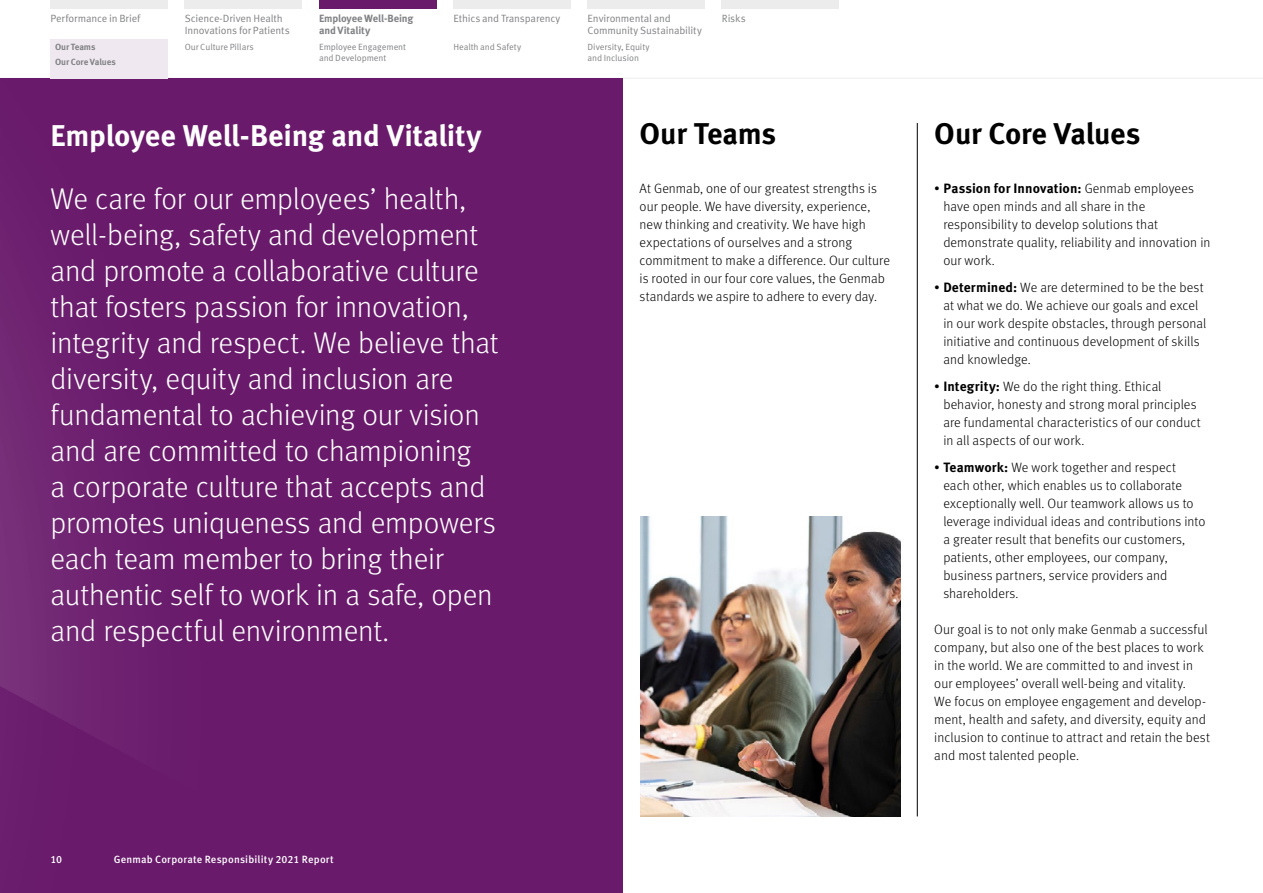
<style>
.page{position:relative;width:1263px;height:893px;background:#fff}
.page>*{position:absolute;margin:0;border:0;box-sizing:border-box;transform-origin:0 0}
.Intro{font:300 30px/36px "Meta Pro";letter-spacing:-.005em;color:#fff}
.Page_Title{font:700 30px "Meta Pro";letter-spacing:-.01em;color:#fff}
.Page_Title-2{font:700 30px "Meta Pro";letter-spacing:-.01em;color:#000}
.BODY{font:300 13.5px/18px "Meta Pro";letter-spacing:.005em;color:#000}
.t1{font:10.5px/12px "Meta Pro";letter-spacing:-.015em;color:#818285}
.t2{font:500 10.5px "Meta Pro";letter-spacing:.015em;color:#fff}
.NAV_Bar_1{font:700 10.5px/12px "Meta Pro";letter-spacing:-.015em;color:#818285}
.NAV_Bar_2{font:9px/10.5px "Meta Pro";letter-spacing:-.005em;color:#818285}
.NAV_Bar_2-2{font:700 9px "Meta Pro";letter-spacing:-.01em;color:#818285}
.s1{font-weight:700}
</style>
<div class="page">
<hr style="left:0;top:78px;width:1263px;height:1px;background:#ececed">
<div style="left:0;top:78px;width:623px;height:815px;background:#691a6b"></div>
<svg style="left:0;top:270px;width:81px;height:459px"></svg>
<div style="left:722px;top:0;width:117px;height:9px;background:#ececed"></div>
<div style="left:453px;top:0;width:117px;height:9px;background:#ececed"></div>
<div style="left:588px;top:0;width:117px;height:9px;background:#ececed"></div>
<div style="left:185px;top:0;width:117px;height:9px;background:#ececed"></div>
<div style="left:51px;top:0;width:117px;height:9px;background:#ececed"></div>
<div style="left:319px;top:0;width:117px;height:9px;background:#691a6b"></div>
<div style="left:51px;top:39px;width:117px;height:39px;background:#f0e8f0"></div>
<hr style="left:917px;top:123px;width:1px;height:693px;background:#000">
<img style="left:640px;top:517px;width:260px;height:299px">
<p class="t1" style="left:51px;top:11px;width:91px">Performance in Brief</p>
<p class="NAV_Bar_2-2" style="left:55px;top:40px;width:42px">Our Teams</p>
<p class="NAV_Bar_2-2" style="left:55px;top:55px;width:62px">Our Core Values</p>
<p class="t1" style="left:185px;top:11px;width:106px">Science-Driven Health<br>Innovations for Patients</p>
<p class="NAV_Bar_1" style="left:319px;top:11px;width:96px">Employee Well-Being and Vitality</p>
<p class="t1" style="left:453px;top:11px;width:108px">Ethics and Transparency</p>
<p class="t1" style="left:588px;top:11px;width:85px">Environmental and</p>
<p class="t1" style="left:722px;top:11px;width:25px">Risks</p>
<p class="t1" style="left:588px;top:23px;width:116px">Community Sustainability</p>
<p class="NAV_Bar_2" style="left:185px;top:41px;width:70px">Our Culture Pillars</p>
<p class="NAV_Bar_2" style="left:319px;top:41px;width:89px">Employee Engagement and Development</p>
<p class="NAV_Bar_2" style="left:453px;top:41px;width:69px">Health and Safety</p>
<p class="NAV_Bar_2" style="left:588px;top:41px;width:64px">Diversity, Equity and Inclusion</p>
<p class="Page_Title" style="left:51px;top:112px;width:433px">Employee Well-Being and Vitality</p>
<p class="Intro" style="left:51px;top:179px;width:450px">We care for our employees’ health, well-being, safety and development and promote a collaborative culture that fosters passion for innovation, integrity and respect. We believe that diversity, equity and inclusion are fundamental to achieving our vision and are committed to championing<br>a corporate culture that accepts and promotes uniqueness and empowers each team member to bring their authentic self to work in a safe, open and respectful environment.</p>
<p class="t2" style="left:51px;top:851px;width:13px">10</p>
<p class="t2" style="left:114px;top:851px;width:221px">Genmab Corporate Responsibility 2021 Report</p>
<p class="Page_Title-2" style="left:640px;top:110px;width:138px">Our Teams</p>
<p class="BODY" style="left:640px;top:179px;width:252px">At Genmab, one of our greatest strengths is our people. We have diversity, experience, new thinking and creativity. We have high expectations of ourselves and a strong commitment to make a difference. Our culture is rooted in our four core values, the Genmab standards we aspire to adhere to every day.</p>
<p class="Page_Title-2" style="left:934px;top:110px;width:208px">Our Core Values</p>
<p class="BODY" style="left:943px;top:179px;width:269px;text-indent:-9px">• <span class="s1">Passion for Innovation:</span> Genmab employees have open minds and all share in the responsibility to develop solutions that demonstrate quality, reliability and innovation in our work.</p>
<p class="BODY" style="left:943px;top:278px;width:264px;text-indent:-9px">• <span class="s1">Determined:</span> We are determined to be the best at what we do. We achieve our goals and excel in our work despite obstacles, through personal initiative and continuous development of skills and knowledge.</p>
<p class="BODY" style="left:943px;top:377px;width:259px;text-indent:-9px">• <span class="s1">Integrity:</span> We do the right thing. Ethical behavior, honesty and strong moral principles are fundamental characteristics of our conduct in all aspects of our work.</p>
<p class="BODY" style="left:943px;top:458px;width:264px;text-indent:-9px">• <span class="s1">Teamwork:</span> We work together and respect each other, which enables us to collaborate exceptionally well. Our teamwork allows us to leverage individual ideas and contributions into a greater result that benefits our customers, patients, other employees, our company, business partners, service providers and shareholders.</p>
<p class="BODY" style="left:934px;top:620px;width:277px">Our goal is to not only make Genmab a successful company, but also one of the best places to work in the world. We are committed to and invest in our employees’ overall well-being and vitality.<br>We focus on employee engagement and develop&shy;ment, health and safety, and diversity, equity and inclusion to continue to attract and retain the best and most talented people.</p>
</div>
